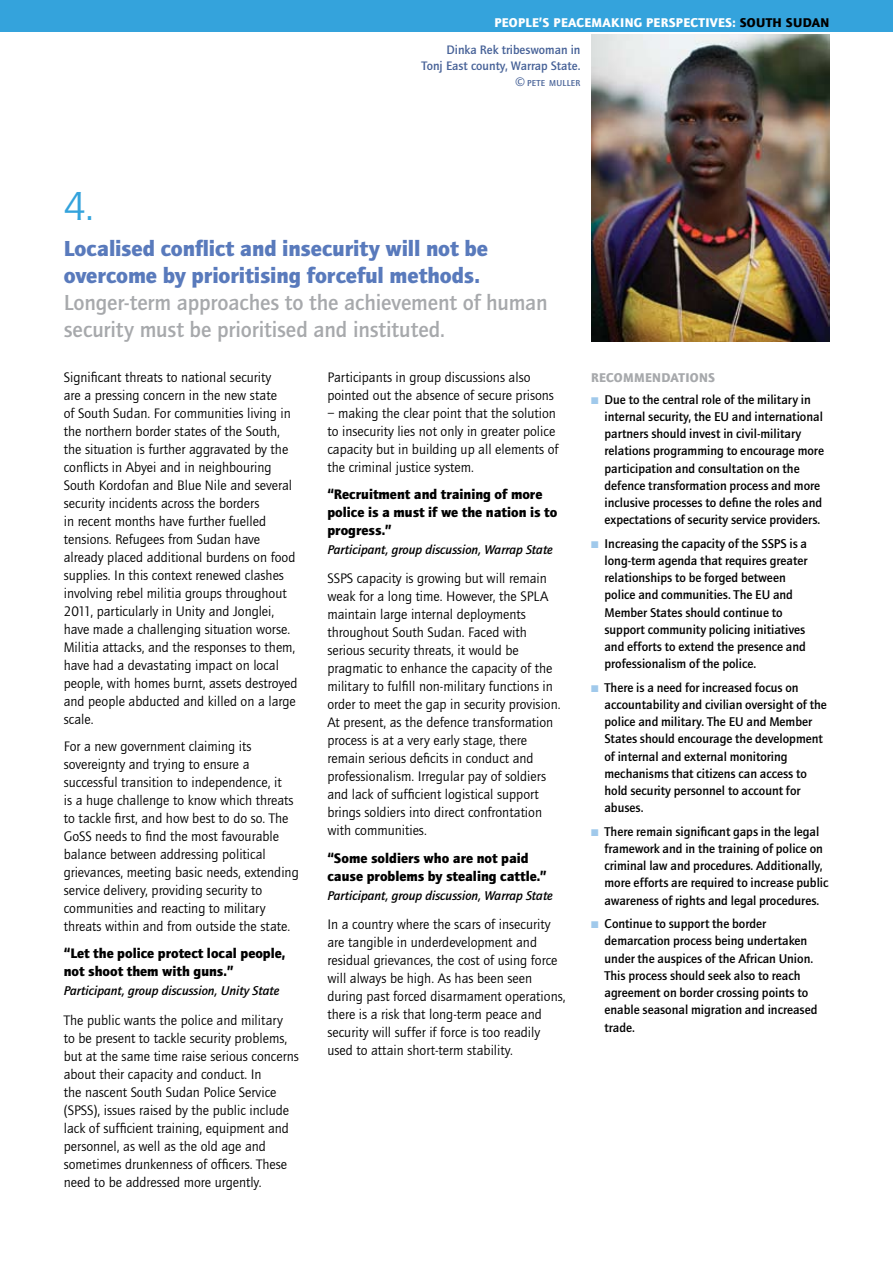
<style>
.page{position:relative;width:893px;height:1263px;background:#fff}
.page>*{position:absolute;margin:0;border:0;box-sizing:border-box;transform-origin:0 0}
.t1{font:42px "Quay Sans";color:#34a3dc}
.t2{font:500 22.5px/27px "Quay Sans";letter-spacing:-.005em;color:#a7a9ac}
.t3{font:900 22.5px/27px "Quay Sans";color:#597abc}
.t4{font:14.25px/18px "Quay Sans";color:#000}
.t5{font:900 14.25px/18px "Quay Sans";color:#000}
.t6{font:500 13.2px/17.2px "Quay Sans";color:#000}
.t7{font:italic 500 13.2px "Quay Sans";color:#000}
.t8{font:900 13.2px "Quay Sans";letter-spacing:.025em;color:#fff}
.t9{font:900 13.2px "Quay Sans";letter-spacing:.025em;color:#a7a9ac}
.t10{font:500 12.75px/15.8px "Quay Sans";color:#466197;text-align:right}
.t11{font:500 8.85px "Quay Sans";letter-spacing:.035em;color:#466197}
.s1{color:#000}
.s2{font-size:12.75px}
.s3{color:#a0c9eb}
</style>
<div class="page">
<div style="left:0;top:0;width:893px;height:32px;background:#34a3dc"></div>
<img style="left:591px;top:34px;width:238px;height:308px">
<p class="t8" style="left:494px;top:15px;width:336px">People’s Peacemaking Perspectives: <span class="s1">south sudan</span></p>
<p class="t10" style="left:422px;top:42px;width:160px">Dinka Rek tribeswoman in<br>Tonj East county, Warrap State.</p>
<p class="t11" style="left:515px;top:78px;width:67px"><span class="s2">©</span> PETE MULLER</p>
<h1 class="t1" style="left:64px;top:183px;width:31px">4.</h1>
<h2 class="t3" style="left:64px;top:235px;width:426px">Localised conflict and insecurity will not be overcome by prioritising forceful methods.</h2>
<h2 class="t2" style="left:64px;top:290px;width:485px">Longer-term approaches to the achievement of human security must be prioritised and instituted.</h2>
<p class="t4" style="left:64px;top:368px;width:235px">Significant threats to national security<br>are a pressing concern in the new state<br>of South Sudan. For communities living in the northern border states of the South, the situation is further aggravated by the conflicts in Abyei and in neighbouring South Kordofan and Blue Nile and several security incidents across the borders<br>in recent months have further fuelled tensions. Refugees from Sudan have already placed additional burdens on food supplies. In this context renewed clashes involving rebel militia groups throughout 2011, particularly in Unity and Jonglei, have made a challenging situation worse.<br>Militia attacks, and the responses to them, have had a devastating impact on local people, with homes burnt, assets destroyed and people abducted and killed on a large scale.</p>
<p class="t4" style="left:64px;top:737px;width:236px">For a new government claiming its sovereignty and trying to ensure a successful transition to independence, it<br>is a huge challenge to know which threats to tackle first, and how best to do so. The GoSS needs to find the most favourable balance between addressing political grievances, meeting basic needs, extending service delivery, providing security to communities and reacting to military threats within and from outside the state.</p>
<p class="t5" style="left:64px;top:944px;width:223px">“Let the police protect local people, not shoot them with guns.”</p>
<p class="t7" style="left:64px;top:983px;width:217px">Participant, group discussion, Unity State</p>
<p class="t4" style="left:64px;top:1011px;width:237px">The public wants the police and military<br>to be present to tackle security problems, but at the same time raise serious concerns about their capacity and conduct. In<br>the nascent South Sudan Police Service (SPSS), issues raised by the public include lack of sufficient training, equipment and personnel, as well as the old age and sometimes drunkenness of officers. These need to be addressed more urgently.</p>
<p class="t4" style="left:327px;top:368px;width:228px">Participants in group discussions also pointed out the absence of secure prisons</p>
<p class="t4" style="left:327px;top:404px;width:233px">– making the clear point that the solution to insecurity lies not only in greater police capacity but in building up all elements of the criminal justice system.</p>
<p class="t5" style="left:327px;top:485px;width:231px">“Recruitment and training of more police is a must if we the nation is to progress.”</p>
<p class="t7" style="left:327px;top:542px;width:227px">Participant, group discussion, Warrap State</p>
<p class="t4" style="left:327px;top:570px;width:235px">SSPS capacity is growing but will remain weak for a long time. However, the SPLA maintain large internal deployments throughout South Sudan. Faced with serious security threats, it would be pragmatic to enhance the capacity of the military to fulfill non-military functions in order to meet the gap in security provision.<br>At present, as the defence transformation process is at a very early stage, there remain serious deficits in conduct and professionalism. Irregular pay of soldiers and lack of sufficient logistical support brings soldiers into direct confrontation with communities.</p>
<p class="t5" style="left:327px;top:849px;width:221px">“Some soldiers who are not paid cause problems by stealing cattle.”</p>
<p class="t7" style="left:327px;top:888px;width:227px">Participant, group discussion, Warrap State</p>
<p class="t4" style="left:327px;top:916px;width:240px">In a country where the scars of insecurity are tangible in underdevelopment and residual grievances, the cost of using force will always be high. As has been seen during past forced disarmament operations, there is a risk that long-term peace and security will suffer if force is too readily used to attain short-term stability.</p>
<p class="t9" style="left:591px;top:370px;width:126px">Recommendations</p>
<p class="t6" style="left:604px;top:391px;width:221px;text-indent:-13px"><span class="s3">■</span> Due to the central role of the military in internal security, the EU and international partners should invest in civil-military relations programming to encourage more participation and consultation on the defence transformation process and more inclusive processes to define the roles and expectations of security service providers.</p>
<p class="t6" style="left:604px;top:535px;width:204px;text-indent:-13px"><span class="s3">■</span> Increasing the capacity of the SSPS is a long-term agenda that requires greater relationships to be forged between police and communities. The EU and Member States should continue to support community policing initiatives and efforts to extend the presence and professionalism of the police.</p>
<p class="t6" style="left:604px;top:679px;width:224px;text-indent:-13px"><span class="s3">■</span> There is a need for increased focus on accountability and civilian oversight of the police and military. The EU and Member States should encourage the development of internal and external monitoring mechanisms that citizens can access to hold security personnel to account for abuses.</p>
<p class="t6" style="left:604px;top:823px;width:226px;text-indent:-13px"><span class="s3">■</span> There remain significant gaps in the legal framework and in the training of police on criminal law and procedures. Additionally, more efforts are required to increase public awareness of rights and legal procedures.</p>
<p class="t6" style="left:604px;top:915px;width:215px;text-indent:-13px"><span class="s3">■</span> Continue to support the border demarcation process being undertaken under the auspices of the African Union.<br>This process should seek also to reach agreement on border crossing points to enable seasonal migration and increased trade.</p>
</div>
